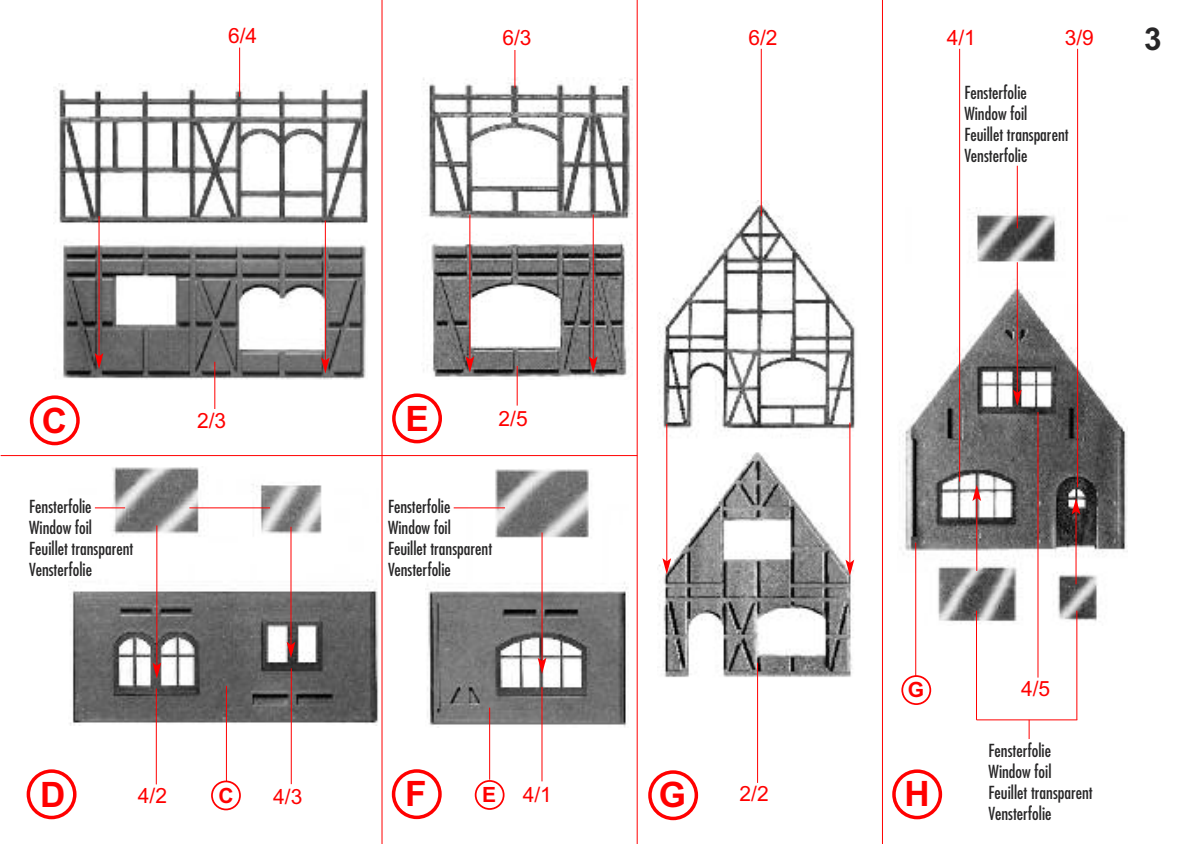
<style>
.page{position:relative;width:1191px;height:844px;background:#fff}
.page>*{position:absolute;margin:0;border:0;box-sizing:border-box;transform-origin:0 0}
.t1{font:700 35px "Arial";color:#f00}
.t2{font:700 31.5px "Arial";color:#272627}
.t3{font:21px "Arial";color:#f00}
.t4{font:700 21px "Arial";color:#f00}
.t5{font:condensed 17.5px/21px "Futura Std";color:#272627}
</style>
<div class="page">
<hr style="left:637px;top:0;width:1px;height:843px;background:#f00">
<hr style="left:381px;top:0;width:1px;height:843px;background:#f00">
<hr style="left:882px;top:0;width:1px;height:843px;background:#f00">
<hr style="left:1px;top:455px;width:636px;height:1px;background:#f00">
<img style="left:423px;top:78px;width:209px;height:301px">
<img style="left:425px;top:469px;width:203px;height:258px">
<img style="left:54px;top:84px;width:314px;height:298px">
<img style="left:70px;top:467px;width:308px;height:257px">
<img style="left:657px;top:200px;width:199px;height:481px">
<img style="left:900px;top:207px;width:227px;height:418px">
<svg style="left:30px;top:395px;width:50px;height:50px"></svg>
<svg style="left:27px;top:769px;width:50px;height:50px"></svg>
<svg style="left:392px;top:393px;width:50px;height:50px"></svg>
<svg style="left:392px;top:769px;width:50px;height:49px"></svg>
<svg style="left:648px;top:770px;width:50px;height:50px"></svg>
<svg style="left:892px;top:769px;width:50px;height:50px"></svg>
<hr style="left:214px;top:361px;width:1px;height:48px;background:#f00">
<hr style="left:156px;top:688px;width:1px;height:96px;background:#f00">
<hr style="left:226px;top:685px;width:1px;height:96px;background:#f00">
<hr style="left:489px;top:707px;width:1px;height:72px;background:#f00">
<hr style="left:291px;top:668px;width:1px;height:116px;background:#f00">
<hr style="left:541px;top:686px;width:1px;height:95px;background:#f00">
<hr style="left:761px;top:49px;width:1px;height:167px;background:#f00">
<hr style="left:959px;top:49px;width:1px;height:432px;background:#f00">
<hr style="left:1077px;top:49px;width:1px;height:438px;background:#f00">
<hr style="left:757px;top:662px;width:1px;height:120px;background:#f00">
<hr style="left:1037px;top:412px;width:1px;height:265px;background:#f00">
<hr style="left:976px;top:610px;width:1px;height:109px;background:#f00">
<hr style="left:1076px;top:610px;width:1px;height:109px;background:#f00">
<hr style="left:976px;top:719px;width:101px;height:1px;background:#f00">
<svg style="left:1028px;top:719px;width:1px;height:19px"></svg>
<hr style="left:915px;top:542px;width:1px;height:134px;background:#f00">
<hr style="left:99px;top:216px;width:1px;height:140px;background:#f00">
<svg style="left:95px;top:353px;width:8px;height:16px"></svg>
<hr style="left:325px;top:220px;width:1px;height:140px;background:#f00">
<svg style="left:321px;top:357px;width:9px;height:16px"></svg>
<hr style="left:469px;top:214px;width:1px;height:145px;background:#f00">
<svg style="left:465px;top:356px;width:9px;height:16px"></svg>
<hr style="left:593px;top:214px;width:1px;height:145px;background:#f00">
<svg style="left:589px;top:356px;width:8px;height:16px"></svg>
<hr style="left:666px;top:424px;width:1px;height:137px;background:#f00">
<svg style="left:662px;top:558px;width:9px;height:16px"></svg>
<hr style="left:849px;top:422px;width:1px;height:140px;background:#f00">
<svg style="left:845px;top:559px;width:9px;height:16px"></svg>
<hr style="left:541px;top:532px;width:1px;height:128px;background:#f00">
<svg style="left:537px;top:657px;width:9px;height:16px"></svg>
<hr style="left:156px;top:525px;width:1px;height:140px;background:#f00">
<svg style="left:152px;top:662px;width:9px;height:16px"></svg>
<hr style="left:290px;top:526px;width:1px;height:118px;background:#f00">
<svg style="left:287px;top:641px;width:8px;height:16px"></svg>
<hr style="left:1016px;top:262px;width:1px;height:130px;background:#f00">
<svg style="left:1013px;top:389px;width:8px;height:17px"></svg>
<hr style="left:976px;top:498px;width:1px;height:72px;background:#f00">
<svg style="left:972px;top:484px;width:9px;height:17px"></svg>
<hr style="left:1075px;top:511px;width:1px;height:73px;background:#f00">
<svg style="left:1071px;top:498px;width:9px;height:16px"></svg>
<hr style="left:239px;top:48px;width:1px;height:49px;background:#f00">
<hr style="left:514px;top:50px;width:1px;height:38px;background:#f00">
<hr style="left:517px;top:366px;width:1px;height:39px;background:#f00">
<hr style="left:454px;top:507px;width:51px;height:1px;background:#f00">
<svg style="left:211px;top:780px;width:30px;height:30px"></svg>
<svg style="left:475px;top:779px;width:29px;height:30px"></svg>
<svg style="left:901px;top:675px;width:30px;height:29px"></svg>
<hr style="left:1016px;top:166px;width:1px;height:62px;background:#f00">
<hr style="left:95px;top:507px;width:30px;height:1px;background:#f00">
<hr style="left:189px;top:507px;width:81px;height:1px;background:#f00">
<p class="t3" style="left:228px;top:24px;width:31px">6/4</p>
<p class="t3" style="left:502px;top:26px;width:31px">6/3</p>
<p class="t3" style="left:748px;top:26px;width:31px">6/2</p>
<p class="t3" style="left:946px;top:26px;width:31px">4/1</p>
<p class="t3" style="left:1064px;top:26px;width:31px">3/9</p>
<p class="t5" style="left:964px;top:83px;width:106px">Fensterfolie<br>Window foil<br>Feuillet transparent<br>Vensterfolie</p>
<h2 class="t2" style="left:1144px;top:20px;width:19px">3</h2>
<h1 class="t1" style="left:42px;top:400px;width:27px">C</h1>
<p class="t5" style="left:29px;top:497px;width:106px">Fensterfolie<br>Window foil<br>Feuillet transparent<br>Vensterfolie</p>
<h1 class="t1" style="left:405px;top:398px;width:25px">E</h1>
<p class="t3" style="left:197px;top:408px;width:31px">2/3</p>
<p class="t3" style="left:498px;top:407px;width:31px">2/5</p>
<p class="t5" style="left:388px;top:497px;width:106px">Fensterfolie<br>Window foil<br>Feuillet transparent<br>Vensterfolie</p>
<p class="t4" style="left:908px;top:677px;width:18px">G</p>
<h1 class="t1" style="left:40px;top:773px;width:27px">D</h1>
<h1 class="t1" style="left:405px;top:773px;width:23px">F</h1>
<h1 class="t1" style="left:659px;top:774px;width:29px">G</h1>
<h1 class="t1" style="left:904px;top:773px;width:27px">H</h1>
<p class="t3" style="left:138px;top:782px;width:31px">4/2</p>
<p class="t3" style="left:273px;top:783px;width:31px">4/3</p>
<p class="t3" style="left:523px;top:781px;width:31px">4/1</p>
<p class="t3" style="left:739px;top:781px;width:31px">2/2</p>
<p class="t4" style="left:218px;top:782px;width:17px">C</p>
<p class="t4" style="left:482px;top:782px;width:16px">E</p>
<p class="t3" style="left:1021px;top:676px;width:31px">4/5</p>
<p class="t5" style="left:988px;top:741px;width:106px">Fensterfolie<br>Window foil<br>Feuillet transparent<br>Vensterfolie</p>
</div>
